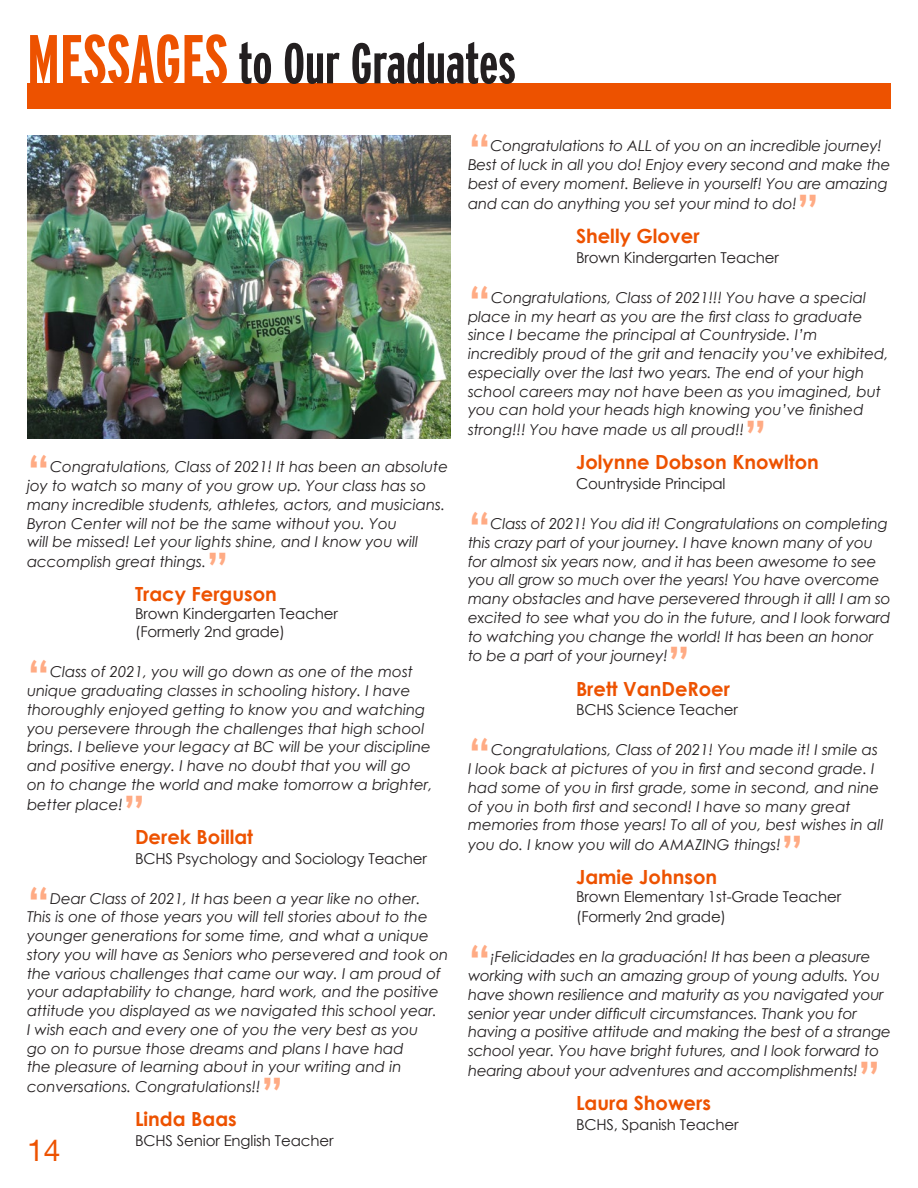
<style>
.page{position:relative;width:918px;height:1188px;background:#fff}
.page>*{position:absolute;margin:0;border:0;box-sizing:border-box;transform-origin:0 0}
.t1{font:700 extra-condensed 57px "Interstate";color:#231f20}
.t2{font:700 48px "Century Gothic";color:#ffab84}
.t3{font:30px "Helvetica Neue LT Std";color:#ed5200}
.t4{font:700 19.5px "Century Gothic";color:#ed5200}
.t5{font:italic 15px/18.9px "Century Gothic";color:#231f20}
.t6{font:15px/18px "Century Gothic";letter-spacing:-.01em;color:#231f20}
.s1{font-size:69px;color:#ed5200}
</style>
<div class="page">
<div style="left:27px;top:83px;width:864px;height:26px;background:#ed5200"></div>
<img style="left:28px;top:136px;width:423px;height:303px">
<p class="t1" style="left:27px;top:29px;width:491px"><span class="s1">MESSAGES</span> to Our Graduates</p>
<p class="t2" style="left:468px;top:116px;width:25px">“</p>
<p class="t5" style="left:468px;top:136px;width:424px;text-indent:23px">Congratulations to ALL of you on an incredible journey!<br>Best of luck in all you do! Enjoy every second and make the best of every moment. Believe in yourself! You are amazing and can do anything you set your mind to do!</p>
<p class="t2" style="left:797px;top:176px;width:25px">”</p>
<p class="t2" style="left:27px;top:436px;width:25px">“</p>
<p class="t5" style="left:27px;top:457px;width:423px;text-indent:23px">Congratulations, Class of 2021! It has been an absolute joy to watch so many of you grow up. Your class has so many incredible students, athletes, actors, and musicians.<br>Byron Center will not be the same without you. You<br>will be missed! Let your lights shine, and I know you will accomplish great things.</p>
<p class="t2" style="left:206px;top:534px;width:25px">”</p>
<p class="t4" style="left:135px;top:579px;width:143px">Tracy Ferguson</p>
<p class="t6" style="left:135px;top:605px;width:205px">Brown Kindergarten Teacher (Formerly 2nd grade)</p>
<p class="t2" style="left:27px;top:642px;width:25px">“</p>
<p class="t5" style="left:27px;top:662px;width:407px;text-indent:23px">Class of 2021, you will go down as one of the most unique graduating classes in schooling history. I have thoroughly enjoyed getting to know you and watching you persevere through the challenges that high school brings. I believe your legacy at BC will be your discipline and positive energy. I have no doubt that you will go on to change the world and make tomorrow a brighter, better place!</p>
<p class="t2" style="left:123px;top:777px;width:25px">”</p>
<p class="t4" style="left:135px;top:822px;width:120px">Derek Boillat</p>
<p class="t6" style="left:135px;top:849px;width:294px">BCHS Psychology and Sociology Teacher</p>
<p class="t2" style="left:27px;top:868px;width:25px">“</p>
<p class="t5" style="left:27px;top:889px;width:423px;text-indent:23px">Dear Class of 2021, It has been a year like no other.<br>This is one of those years you will tell stories about to the younger generations for some time, and what a unique story you will have as Seniors who persevered and took on the various challenges that came our way. I am proud of your adaptability to change, hard work, and the positive attitude you displayed as we navigated this school year.<br>I wish each and every one of you the very best as you<br>go on to pursue those dreams and plans I have had<br>the pleasure of learning about in your writing and in conversations. Congratulations!!</p>
<p class="t2" style="left:261px;top:1059px;width:25px">”</p>
<h3 class="t3" style="left:27px;top:1132px;width:35px">14</h3>
<p class="t4" style="left:135px;top:1105px;width:103px">Linda Baas</p>
<p class="t6" style="left:135px;top:1132px;width:200px">BCHS Senior English Teacher</p>
<p class="t4" style="left:576px;top:221px;width:125px">Shelly Glover</p>
<p class="t6" style="left:576px;top:248px;width:205px">Brown Kindergarten Teacher</p>
<p class="t2" style="left:468px;top:267px;width:25px">“</p>
<p class="t5" style="left:468px;top:288px;width:422px;text-indent:23px">Congratulations, Class of 2021!!! You have a special place in my heart as you are the first class to graduate since I became the principal at Countryside. I’m incredibly proud of the grit and tenacity you’ve exhibited, especially over the last two years. The end of your high school careers may not have been as you imagined, but you can hold your heads high knowing you’ve finished strong!!! You have made us all proud!!</p>
<p class="t2" style="left:744px;top:402px;width:25px">”</p>
<p class="t4" style="left:576px;top:447px;width:244px">Jolynne Dobson Knowlton</p>
<p class="t6" style="left:576px;top:474px;width:151px">Countryside Principal</p>
<p class="t2" style="left:468px;top:493px;width:25px">“</p>
<p class="t5" style="left:468px;top:514px;width:424px;text-indent:23px">Class of 2021! You did it! Congratulations on completing this crazy part of your journey. I have known many of you for almost six years now, and it has been awesome to see you all grow so much over the years! You have overcome many obstacles and have persevered through it all! I am so excited to see what you do in the future, and I look forward to watching you change the world! It has been an honor to be a part of your journey!</p>
<p class="t2" style="left:668px;top:629px;width:25px">”</p>
<p class="t4" style="left:576px;top:674px;width:156px">Brett VanDeRoer</p>
<p class="t6" style="left:576px;top:701px;width:164px">BCHS Science Teacher</p>
<p class="t2" style="left:468px;top:720px;width:25px">“</p>
<p class="t5" style="left:468px;top:740px;width:417px;text-indent:23px">Congratulations, Class of 2021! You made it! I smile as I look back at pictures of you in first and second grade. I had some of you in first grade, some in second, and nine of you in both first and second! I have so many great memories from those years! To all of you, best wishes in all you do. I know you will do AMAZING things!</p>
<p class="t2" style="left:781px;top:817px;width:25px">”</p>
<p class="t4" style="left:576px;top:863px;width:143px">Jamie Johnson</p>
<p class="t6" style="left:576px;top:887px;width:267px;line-height:19.8px">Brown Elementary 1st-Grade Teacher (Formerly 2nd grade)</p>
<p class="t2" style="left:468px;top:926px;width:25px">“</p>
<p class="t5" style="left:468px;top:947px;width:425px;text-indent:23px">¡Felicidades en la graduación! It has been a pleasure working with such an amazing group of young adults. You have shown resilience and maturity as you navigated your senior year under difficult circumstances. Thank you for having a positive attitude and making the best of a strange school year. You have bright futures, and I look forward to hearing about your adventures and accomplishments!</p>
<p class="t2" style="left:858px;top:1043px;width:25px">”</p>
<p class="t4" style="left:576px;top:1088px;width:136px">Laura Showers</p>
<p class="t6" style="left:576px;top:1115px;width:164px">BCHS, Spanish Teacher</p>
</div>
